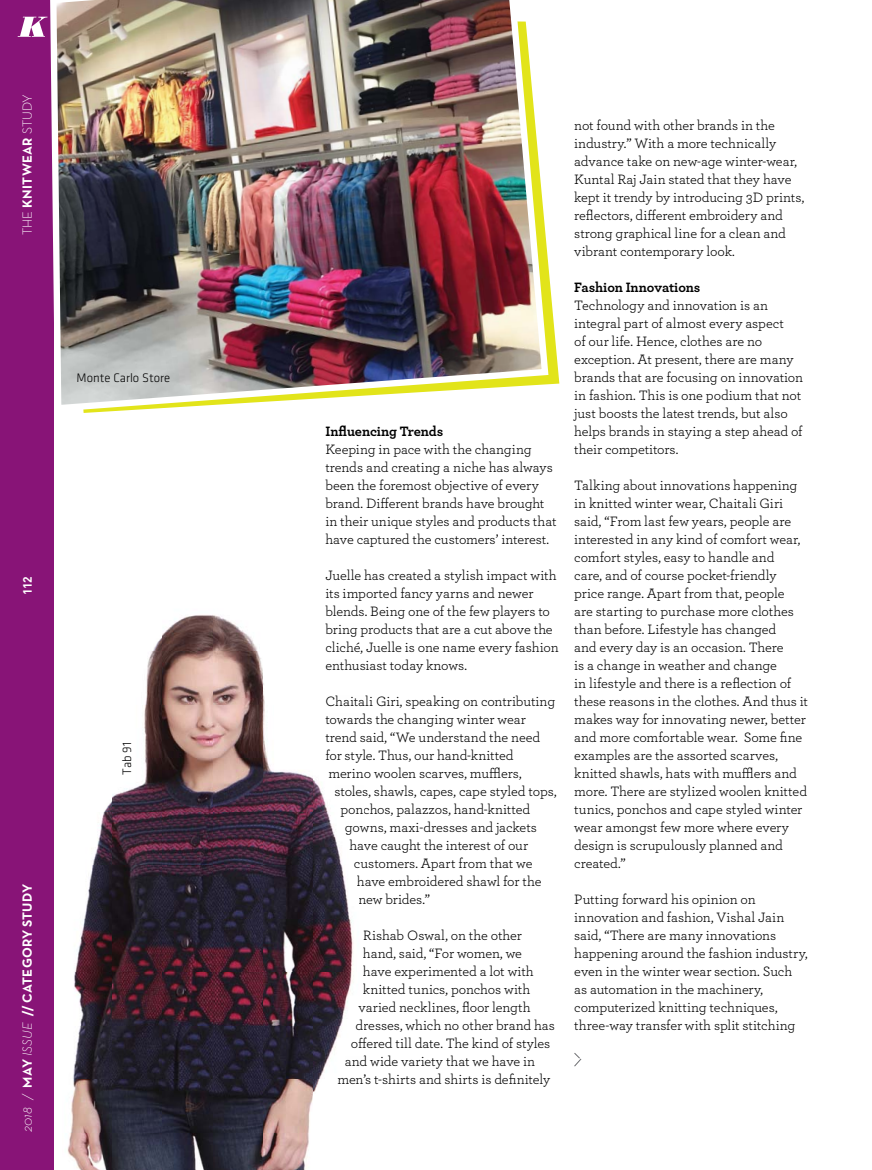
<style>
.page{position:relative;width:872px;height:1170px;background:#fff}
.page>*{position:absolute;margin:0;border:0;box-sizing:border-box;transform-origin:0 0}
.t1{font:14.25px/18px "Archer";letter-spacing:-.005em;color:#000}
.t2{font:700 14.25px "Archer";letter-spacing:-.005em;color:#000}
.t3{font:700 13.5px "Neutra Text";letter-spacing:.005em;color:#fff}
.t4{font:300 13.5px "Neutra Text";color:#fff}
.t5{font:300 12.75px "Klavika";color:#000}
.t6{font:700 12px "DIN";color:#fff}
.s1{font-weight:700}
.s2{font-weight:300;font-style:italic}
</style>
<div class="page">
<div style="left:0;top:0;width:54px;height:1169px;background:#881477"></div>
<svg style="left:18px;top:17px;width:28px;height:20px"></svg>
<img style="left:46px;top:0;width:506px;height:413px">
<img style="left:67px;top:615px;width:286px;height:554px">
<img style="left:325px;top:615px;width:28px;height:4px">
<img style="left:325px;top:623px;width:28px;height:14px">
<img style="left:326px;top:641px;width:27px;height:14px">
<img style="left:326px;top:659px;width:27px;height:14px">
<img style="left:326px;top:695px;width:27px;height:14px">
<img style="left:326px;top:713px;width:27px;height:14px">
<img style="left:326px;top:731px;width:27px;height:13px">
<img style="left:326px;top:749px;width:27px;height:14px">
<img style="left:329px;top:767px;width:24px;height:13px">
<img style="left:335px;top:785px;width:18px;height:14px">
<img style="left:341px;top:803px;width:12px;height:14px">
<img style="left:345px;top:821px;width:8px;height:14px">
<img style="left:350px;top:839px;width:3px;height:14px">
<img style="left:351px;top:1037px;width:2px;height:14px">
<img style="left:345px;top:1055px;width:8px;height:14px">
<img style="left:338px;top:1073px;width:15px;height:14px">
<svg style="left:574px;top:1053px;width:8px;height:14px"></svg>
<p class="t4" style="left:22px;top:235px;width:143px;rotate:-90deg">THE <span class="s1">KNITWEAR</span> STUDY</p>
<p class="t5" style="left:77px;top:373px;width:95px">Monte Carlo Store</p>
<p class="t6" style="left:23px;top:594px;width:20px;rotate:-90deg">112</p>
<p class="t3" style="left:22px;top:1131px;width:249px;rotate:-90deg"><span class="s2">2018 /</span> MAY <span class="s2">ISSUE</span> // CATEGORY STUDY</p>
<p class="t5" style="left:122px;top:775px;width:34px;rotate:-90deg">Tab 91</p>
<p class="t2" style="left:325px;top:426px;width:119px">Influencing Trends</p>
<p class="t1" style="left:325px;top:441px;width:233px">Keeping in pace with the changing trends and creating a niche has always been the foremost objective of every brand. Different brands have brought in their unique styles and products that have captured the customers’ interest.</p>
<p class="t1" style="left:325px;top:567px;width:235px">Juelle has created a stylish impact with i im orted fancy yarns and newer blends. Being one of the few players to bring products that are a cut above the cliché, Juelle is one name every fashion enthusiast today knows.</p>
<p class="t1" style="left:325px;top:693px;width:231px">Chaitali Giri, speaking on contributing towards the changing winter wear trend said, “We understand the need for style. Thus, our hand-knitted merino woolen scarves, mufflers,</p>
<p class="t1" style="left:334px;top:783px;width:224px">stoles, shawls, capes, cape styled tops,</p>
<p class="t1" style="left:340px;top:801px;width:191px">ponchos, palazzos, hand-knitted</p>
<p class="t1" style="left:345px;top:820px;width:193px">gowns, maxi-dresses and jackets</p>
<p class="t1" style="left:349px;top:838px;width:180px">have caught the interest of our</p>
<p class="t1" style="left:354px;top:856px;width:180px">customers. Apart from that we</p>
<p class="t1" style="left:357px;top:874px;width:186px">have embroidered shawl for the</p>
<p class="t1" style="left:358px;top:892px;width:73px">new brides.”</p>
<p class="t1" style="left:363px;top:928px;width:161px">Rishab Oswal, on the other</p>
<p class="t1" style="left:363px;top:946px;width:161px">hand, said, “For women, we</p>
<p class="t1" style="left:363px;top:964px;width:172px">have experimented a lot with</p>
<p class="t1" style="left:363px;top:982px;width:169px">knitted tunics, ponchos with</p>
<p class="t1" style="left:358px;top:1000px;width:174px">varied necklines, floor length</p>
<p class="t1" style="left:355px;top:1018px;width:201px">dresses, which no other brand has</p>
<p class="t1" style="left:358px;top:1036px;width:194px">f ered till date. The kind of styles</p>
<p class="t1" style="left:345px;top:1054px;width:192px">and wide variety that we have in</p>
<p class="t1" style="left:337px;top:1072px;width:214px">men’s t-shirts and shirts is definitely</p>
<p class="t1" style="left:329px;top:585px;width:12px">ts</p>
<p class="t1" style="left:358px;top:585px;width:9px">p</p>
<p class="t1" style="left:351px;top:1035px;width:17px">off</p>
<p class="t1" style="left:574px;top:118px;width:232px">not found with other brands in the industry.” With a more technically advance take on new-age winter-wear, Kuntal Raj Jain stated that they have kept it trendy by introducing 3D prints, reflectors, different embroidery and strong graphical line for a clean and vibrant contemporary look.</p>
<p class="t2" style="left:574px;top:282px;width:128px">Fashion Innovations</p>
<p class="t1" style="left:574px;top:298px;width:230px">Technology and innovation is an integral part of almost every aspect<br>of our life. Hence, clothes are no exception. At present, there are many brands that are focusing on innovation in fashion. This is one podium that not just boosts the latest trends, but also helps brands in staying a step ahead of their competitors.</p>
<p class="t1" style="left:574px;top:478px;width:235px">Talking about innovations happening in knitted winter wear, Chaitali Giri said, “From last few years, people are interested in any kind of comfort wear, comfort styles, easy to handle and<br>care, and of course pocket-friendly price range. Apart from that, people<br>are starting to purchase more clothes than before. Lifestyle has changed<br>and every day is an occasion. There<br>is a change in weather and change<br>in lifestyle and there is a reflection of these reasons in the clothes. And thus it makes way for innovating newer, better and more comfortable wear. Some fine examples are the assorted scarves, knitted shawls, hats with mufflers and more. There are stylized woolen knitted tunics, ponchos and cape styled winter wear amongst few more where every design is scrupulously planned and created.”</p>
<p class="t1" style="left:574px;top:892px;width:235px">Putting forward his opinion on innovation and fashion, Vishal Jain said, “There are many innovations happening around the fashion industry, even in the winter wear section. Such as automation in the machinery, computerized knitting techniques, three-way transfer with split stitching</p>
</div>
